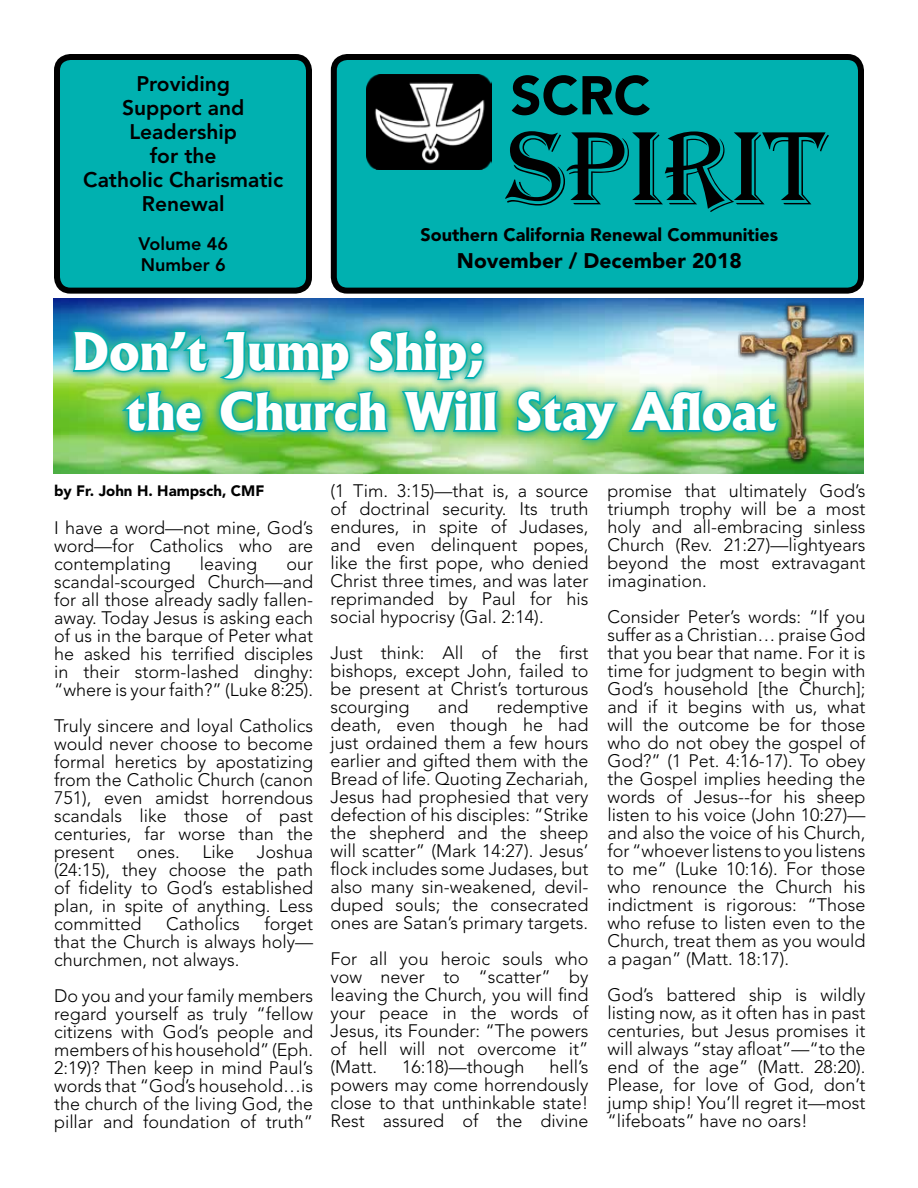
<style>
.page{position:relative;width:918px;height:1188px;background:#fff}
.page>*{position:absolute;margin:0;border:0;box-sizing:border-box;transform-origin:0 0}
.t1{font:108px "Algerian";color:#000}
.t2{font:900 54px "Avenir LT Std";color:#000}
.t3{font:800 49.5px/60px "Albertus";color:#fff}
.t4{font:800 21px/24px "Avenir LT Std";color:#000;text-align:center}
.t5{font:900 21px "Avenir LT Std";color:#000}
.t6{font:300 18px/18px "Avenir LT Std";color:#000;text-align:justify}
.t7{font:900 18px "Avenir LT Std";color:#000}
.t8{font:800 18px/21px "Avenir LT Std";color:#000}
.t9{font:900 15px "Avenir LT Std";color:#000}
</style>
<div class="page">
<div style="left:334px;top:57px;width:527px;height:234px;background:#00b1b0;border-radius:14px"></div>
<div style="left:331px;top:54px;width:533px;height:240px;border:6px solid #000;border-radius:14px"></div>
<img style="left:366px;top:74px;width:126px;height:95px">
<div style="left:57px;top:57px;width:252px;height:234px;background:#00b1b0;border-radius:14px"></div>
<div style="left:54px;top:54px;width:258px;height:240px;border:6px solid #000;border-radius:14px"></div>
<img style="left:54px;top:298px;width:810px;height:175px">
<img style="left:716px;top:302px;width:148px;height:167px">
<div style="left:64px;top:320px;width:724px;height:130px;background:#41ad49;opacity:.75"></div>
<img style="left:71px;top:327px;width:430px;height:107px">
<svg style="left:515px;top:389px;width:267px;height:53px;background:#52c08e"></svg>
<p class="t4" style="left:83px;top:72px;width:201px">Providing<br>Support and<br>Leadership<br>for the<br>Catholic Charismatic<br>Renewal</p>
<p class="t8" style="left:138px;top:234px;width:91px">Volume 46<br>Number 6</p>
<h2 class="t2" style="left:511px;top:63px;width:141px">SCRC</h2>
<h1 class="t1" style="left:506px;top:108px;width:322px">SPIRIT</h1>
<p class="t7" style="left:421px;top:223px;width:359px">Southern California Renewal Communities</p>
<p class="t5" style="left:457px;top:248px;width:286px">November / December 2018</p>
<h3 class="t3" style="left:126px;top:321px;width:652px;text-indent:-55px">Don’t Jump Ship;<br>the Church Will Stay Afloat</h3>
<p class="t9" style="left:54px;top:481px;width:212px">by Fr. John H. Hampsch, CMF</p>
<p class="t6" style="left:54px;top:519px;width:261px">I have a word—not mine, God’s word—for Catholics who are contemplating</p>
<p class="t6" style="left:200px;top:555px;width:59px">leaving</p>
<p class="t6" style="left:54px;top:555px;width:261px;text-indent:233px">our scandal-scourged Church—and for all those already sadly fallen&shy;away. Today Jesus is asking each of us in the barque of Peter what he asked his terrified disciples in their storm-lashed dinghy: “where is your faith?” (Luke 8:25).</p>
<p class="t6" style="left:54px;top:717px;width:261px">Truly sincere and loyal Catholics would never choose to become formal heretics by apostatizing from the Catholic Church (canon 751), even amidst horrendous scandals like those of past centuries, far worse than the present ones. Like Joshua (24:15), they choose the path of fidelity to God’s established plan, in spite of anything. Less committed</p>
<p class="t6" style="left:54px;top:915px;width:261px;text-indent:211px">forget that the Church is always holy— churchmen, not always.</p>
<p class="t6" style="left:54px;top:987px;width:261px">Do you and your family members regard yourself as truly “fellow citizens with God’s people and members of his household” (Eph.<br>2:19)? Then keep in mind Paul’s words that “God’s household…is the church of the living God, the pillar and foundation of truth”</p>
<p class="t6" style="left:166px;top:915px;width:75px">Catholics</p>
<p class="t6" style="left:330px;top:482px;width:260px">(1 Tim. 3:15)—that is, a source of doctrinal security. Its truth endures, in spite of Judases, and even delinquent popes, like the first pope, who denied Christ three times, and was later reprimanded by Paul for his social hypocrisy (Gal. 2:14).</p>
<p class="t6" style="left:330px;top:644px;width:260px">Just think: All of the first bishops, except John, failed to be present at Christ’s torturous scourging</p>
<p class="t6" style="left:330px;top:698px;width:260px;text-indent:166px">redemptive death, even though he had just ordained them a few hours earlier and gifted them with the Bread of life. Quoting Zechariah, Jesus had prophesied that very defection of his disciples: “Strike the shepherd and the sheep will scatter” (Mark 14:27). Jesus’ flock includes some Judases, but also many sin-weakened, devil&shy;duped souls; the consecrated ones are Satan’s primary targets.</p>
<p class="t6" style="left:330px;top:950px;width:260px">For all you heroic souls who vow never to “scatter” by leaving the Church, you will find your peace in the words of Jesus, its Founder: “The powers of hell will not overcome it” (Matt.</p>
<p class="t6" style="left:438px;top:698px;width:32px">and</p>
<p class="t6" style="left:330px;top:1058px;width:260px;text-indent:219px">hell’s powers may come horrendously close to that unthinkable state!<br>Rest assured of the divine</p>
<p class="t6" style="left:402px;top:1058px;width:124px">16:18)—though</p>
<p class="t6" style="left:608px;top:482px;width:260px">promise that ultimately God’s triumph trophy will be a most holy and all-embracing sinless Church (Rev. 21:27)—lightyears beyond the most extravagant imagination.</p>
<p class="t6" style="left:608px;top:608px;width:260px">Consider Peter’s words: “If you suffer as a Christian… praise God that you bear that name. For it is time for judgment to begin with God’s household [the Church]; and if it begins with us, what will the outcome be for those who do not obey the gospel of God?” (1 Pet. 4:16-17). To obey the Gospel implies heeding the words of Jesus--for his sheep listen to his voice (John 10:27)— and also the voice of his Church, for “whoever listens to you listens to me” (Luke 10:16). For those who renounce the Church his indictment is rigorous: “Those who refuse to listen even to the Church, treat them as you would a pagan” (Matt. 18:17).</p>
<p class="t6" style="left:608px;top:986px;width:260px">God’s battered ship is wildly listing now, as it often has in past centuries, but Jesus promises it will always “stay afloat”—“to the end of the age” (Matt. 28:20).<br>Please, for love of God, don’t jump ship! You’ll regret it—most “lifeboats” have no oars!</p>
</div>
